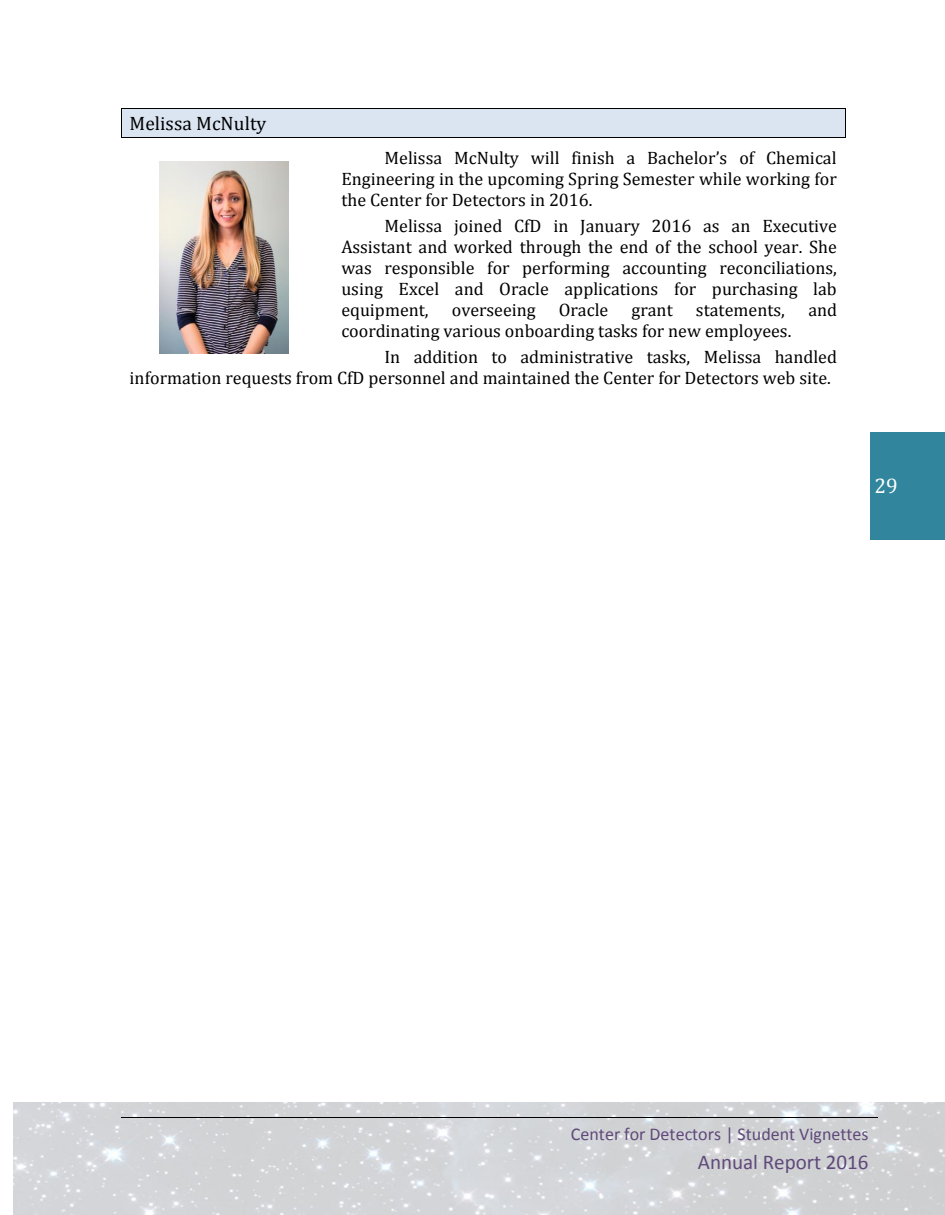
<style>
.page{position:relative;width:945px;height:1215px;background:#fff}
.page>*{position:absolute;margin:0;border:0;box-sizing:border-box;transform-origin:0 0}
.t1{font:21px "Calibri";color:#5f497a}
.t2{font:21px "Cambria";color:#fff}
.t3{font:19.5px "Cambria";color:#000}
.t4{font:18px/21.1px "Cambria";color:#000;text-align:justify}
.t5{font:18px "Calibri";color:#5f497a}
</style>
<div class="page">
<img style="left:14px;top:1102px;width:931px;height:113px">
<hr style="left:121px;top:1117px;width:756px;height:1px;background:#000">
<div style="left:870px;top:432px;width:75px;height:108px;background:#31859c"></div>
<div style="left:122px;top:108px;width:723px;height:29px;background:#dbe5f1"></div>
<hr style="left:122px;top:108px;width:723px;height:1px;background:#000">
<hr style="left:122px;top:137px;width:723px;height:1px;background:#000">
<svg style="left:121px;top:108px;width:1px;height:30px"></svg>
<svg style="left:845px;top:108px;width:1px;height:30px"></svg>
<img style="left:160px;top:161px;width:128px;height:193px">
<p class="t3" style="left:130px;top:111px;width:138px">Melissa McNulty</p>
<p class="t4" style="left:341px;top:147px;width:497px;text-indent:43px">Melissa McNulty will finish a Bachelor’s of Chemical Engineering in the upcoming Spring Semester while working for the Center for Detectors in 2016.</p>
<p class="t4" style="left:341px;top:214px;width:497px;text-indent:43px">Melissa joined CfD in January 2016 as an Executive Assistant and worked through the end of the school year. She was responsible for performing accounting reconciliations, using Excel and Oracle applications for purchasing lab equipment,</p>
<p class="t4" style="left:452px;top:299px;width:85px">overseeing</p>
<p class="t4" style="left:559px;top:299px;width:51px">Oracle</p>
<p class="t4" style="left:632px;top:299px;width:43px">grant</p>
<p class="t4" style="left:696px;top:299px;width:90px">statements,</p>
<p class="t4" style="left:808px;top:299px;width:30px">and</p>
<p class="t4" style="left:385px;top:318px;width:454px;line-height:25.8px;text-indent:-43px">coordinating various onboarding tasks for new employees.<br>In addition to administrative tasks, Melissa handled</p>
<p class="t4" style="left:130px;top:367px;width:703px">information requests from CfD personnel and maintained the Center for Detectors web site.</p>
<p class="t2" style="left:874px;top:474px;width:25px">29</p>
<p class="t5" style="left:571px;top:1127px;width:299px">Center for Detectors | Student Vignettes</p>
<p class="t1" style="left:698px;top:1154px;width:172px">Annual Report 2016</p>
</div>
